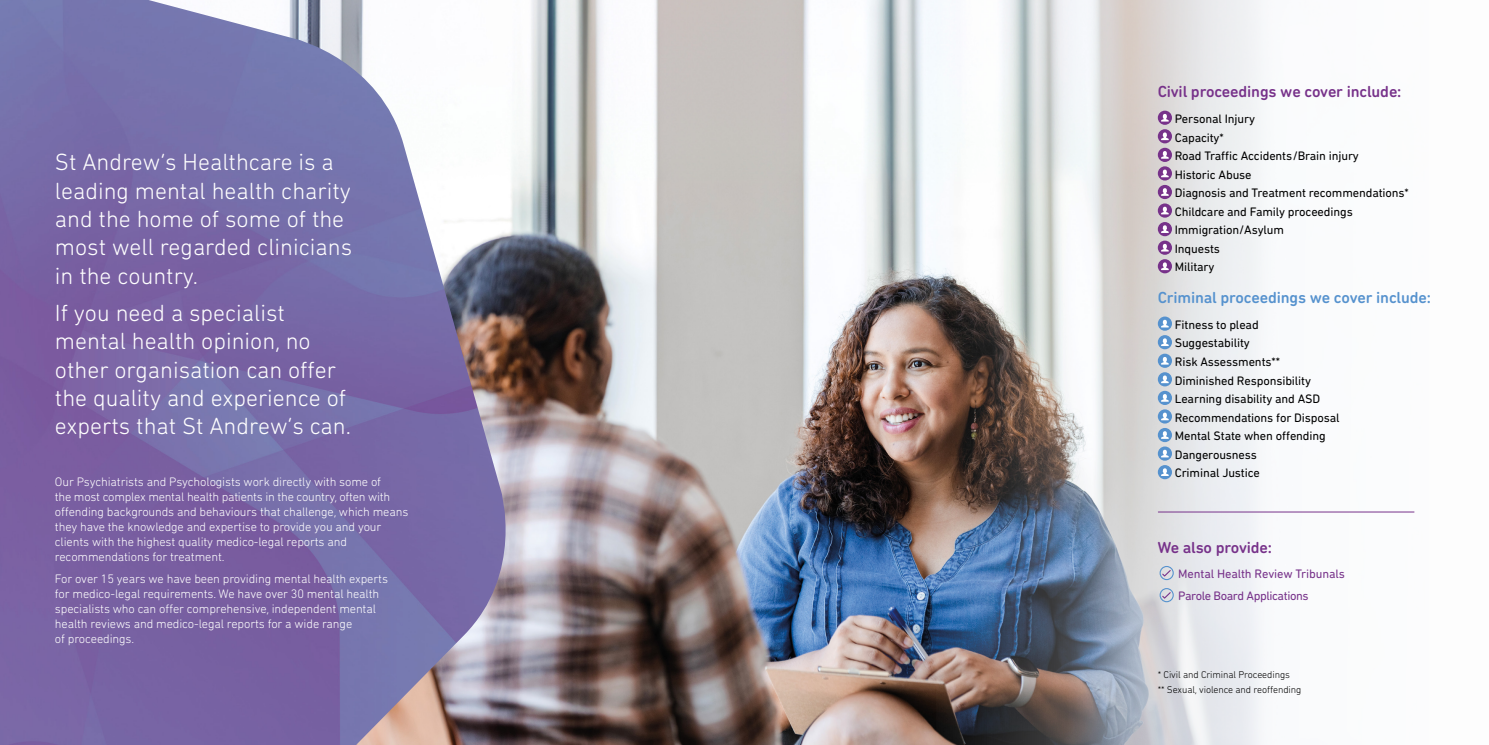
<style>
.page{position:relative;width:1489px;height:745px;background:#fff}
.page>*{position:absolute;margin:0;border:0;box-sizing:border-box;transform-origin:0 0}
.t1{font:300 23.75px/28.2px "DIN Next Rounded LT Pro";color:#fff}
.t2{font:500 16.25px "DIN Next Rounded LT Pro";letter-spacing:-.01em;color:#77328a}
.t3{font:500 16.25px "DIN Next Rounded LT Pro";letter-spacing:-.01em;color:#5692ce}
.t4{font:300 12.5px/15px "DIN Next Rounded LT Pro";letter-spacing:-.01em;color:#fff}
.t5{font:12.5px/18.5px "DIN Next Rounded LT Pro";letter-spacing:-.01em;color:#000}
.t6{font:12.5px/22.1px "DIN Next Rounded LT Pro";letter-spacing:-.02em;color:#77328a}
.t7{font:300 10px/15px "DIN Next Rounded LT Pro";letter-spacing:-.01em;color:#000}
</style>
<div class="page">
<img style="left:524px;top:0;width:411px;height:744px">
<svg style="left:935px;top:0;width:480px;height:744px"></svg>
<img style="left:0;top:0;width:524px;height:744px">
<svg style="left:1157px;top:111px;width:14px;height:14px"></svg>
<svg style="left:1160px;top:114px;width:8px;height:7px"></svg>
<svg style="left:1157px;top:129px;width:14px;height:14px"></svg>
<svg style="left:1160px;top:132px;width:8px;height:8px"></svg>
<div style="left:1157px;top:148px;width:14px;height:14px;background:#77328a;border-radius:50%"></div>
<svg style="left:1161px;top:151px;width:7px;height:8px"></svg>
<svg style="left:1157px;top:166px;width:14px;height:14px"></svg>
<svg style="left:1160px;top:169px;width:8px;height:8px"></svg>
<div style="left:1157px;top:185px;width:14px;height:14px;background:#77328a;border-radius:50%"></div>
<svg style="left:1161px;top:188px;width:7px;height:8px"></svg>
<svg style="left:1157px;top:203px;width:14px;height:14px"></svg>
<svg style="left:1160px;top:206px;width:8px;height:8px"></svg>
<div style="left:1157px;top:222px;width:14px;height:14px;background:#77328a;border-radius:50%"></div>
<svg style="left:1161px;top:225px;width:7px;height:8px"></svg>
<svg style="left:1157px;top:240px;width:14px;height:14px"></svg>
<svg style="left:1160px;top:244px;width:8px;height:7px"></svg>
<svg style="left:1157px;top:259px;width:14px;height:14px"></svg>
<svg style="left:1160px;top:262px;width:8px;height:8px"></svg>
<svg style="left:1157px;top:316px;width:14px;height:14px"></svg>
<svg style="left:1160px;top:319px;width:8px;height:8px"></svg>
<div style="left:1157px;top:335px;width:14px;height:14px;background:#5692ce;border-radius:50%"></div>
<svg style="left:1161px;top:338px;width:7px;height:8px"></svg>
<svg style="left:1157px;top:353px;width:14px;height:14px"></svg>
<svg style="left:1160px;top:356px;width:8px;height:8px"></svg>
<svg style="left:1157px;top:372px;width:14px;height:14px"></svg>
<svg style="left:1160px;top:375px;width:8px;height:8px"></svg>
<svg style="left:1157px;top:390px;width:14px;height:15px"></svg>
<svg style="left:1160px;top:394px;width:8px;height:7px"></svg>
<svg style="left:1157px;top:409px;width:14px;height:14px"></svg>
<svg style="left:1160px;top:412px;width:8px;height:8px"></svg>
<svg style="left:1157px;top:427px;width:14px;height:15px"></svg>
<svg style="left:1160px;top:431px;width:8px;height:7px"></svg>
<svg style="left:1157px;top:446px;width:14px;height:14px"></svg>
<svg style="left:1160px;top:449px;width:8px;height:8px"></svg>
<svg style="left:1157px;top:465px;width:14px;height:14px"></svg>
<svg style="left:1160px;top:468px;width:8px;height:7px"></svg>
<div style="left:1159px;top:565px;width:14px;height:14px;border:1px solid #5692ce;border-radius:50%"></div>
<svg style="left:1162px;top:569px;width:8px;height:7px"></svg>
<div style="left:1159px;top:587px;width:14px;height:15px;border:1px solid #5692ce;border-radius:50%"></div>
<svg style="left:1162px;top:591px;width:8px;height:7px"></svg>
<hr style="left:1158px;top:511px;width:255px;height:1px;background:#77328a">
<h1 class="t1" style="left:55px;top:148px;width:299px">St Andrew’s Healthcare is a leading mental health charity and the home of some of the most well regarded clinicians in the country.</h1>
<h1 class="t1" style="left:55px;top:298px;width:297px">If you need a specialist mental health opinion, no other organisation can offer the quality and experience of experts that St Andrew’s can.</h1>
<p class="t4" style="left:55px;top:473px;width:355px">Our Psychiatrists and Psychologists work directly with some of<br>the most complex mental health patients in the country, often with offending backgrounds and behaviours that challenge, which means they have the knowledge and expertise to provide you and your clients with the highest quality medico-legal reports and recommendations for treatment.</p>
<p class="t4" style="left:55px;top:570px;width:334px">For over 15 years we have been providing mental health experts for medico-legal requirements. We have over 30 mental health specialists who can offer comprehensive, independent mental health reviews and medico-legal reports for a wide range<br>of proceedings.</p>
<h2 class="t2" style="left:1157px;top:82px;width:245px">Civil proceedings we cover include:</h2>
<p class="t5" style="left:1174px;top:109px;width:235px">Personal Injury<br>Capacity*<br>Road Traffic Accidents/Brain injury<br>Historic Abuse<br>Diagnosis and Treatment recommendations*<br>Childcare and Family proceedings<br>Immigration/Asylum<br>Inquests<br>Military</p>
<h2 class="t3" style="left:1157px;top:288px;width:275px">Criminal proceedings we cover include:</h2>
<p class="t5" style="left:1174px;top:315px;width:166px">Fitness to plead<br>Suggestability<br>Risk Assessments**<br>Diminished Responsibility<br>Learning disability and ASD<br>Recommendations for Disposal<br>Mental State when offending<br>Dangerousness<br>Criminal Justice</p>
<h2 class="t2" style="left:1157px;top:537px;width:116px">We also provide:</h2>
<p class="t6" style="left:1178px;top:562px;width:168px">Mental Health Review Tribunals<br>Parole Board Applications</p>
<p class="t7" style="left:1157px;top:666px;width:145px">* Civil and Criminal Proceedings<br>** Sexual, violence and reoffending</p>
</div>
